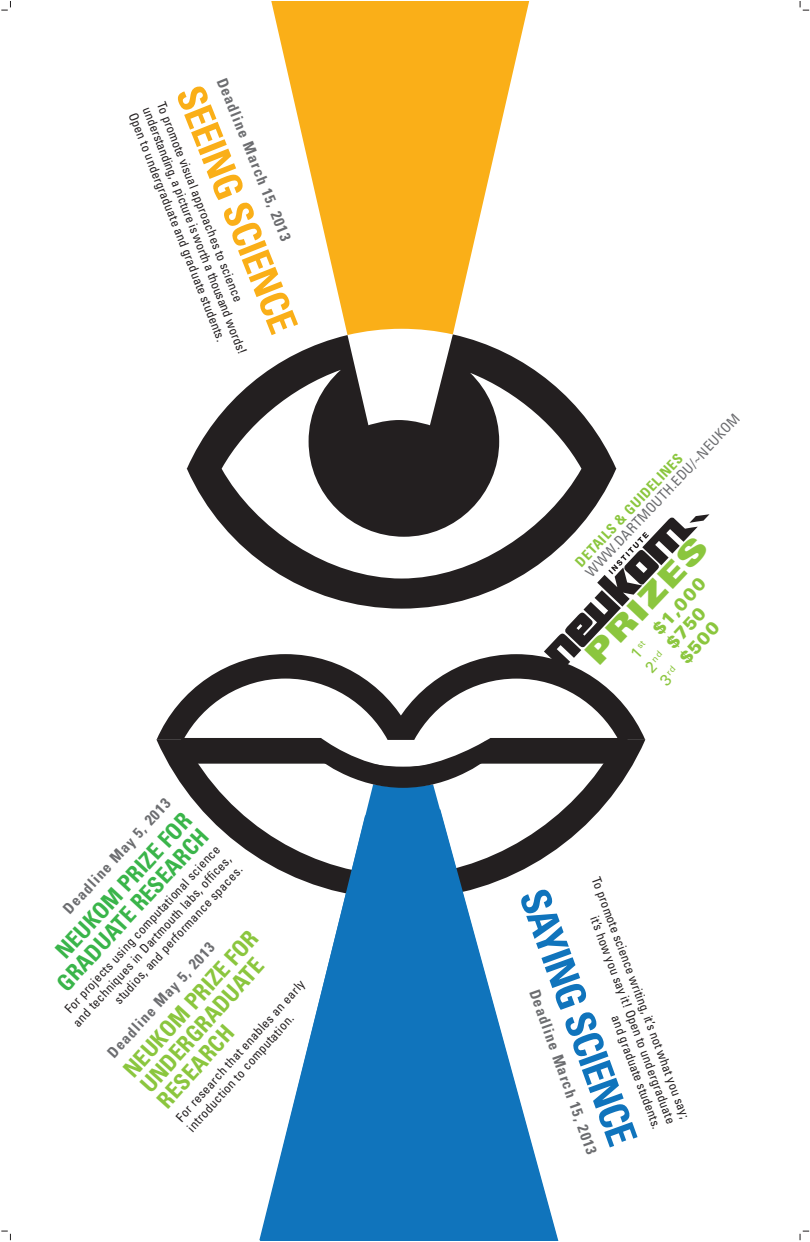
<style>
.page{position:relative;width:810px;height:1242px;background:#fff}
.page>*{position:absolute;margin:0;border:0;box-sizing:border-box;transform-origin:0 0}
.t1{font:700 condensed 41px "Univers LT Std";color:#1074bc}
.t2{font:700 condensed 39.5px "Univers LT Std";color:#faaf18}
.t3{font:30.7px "Univers LT Std X Black Ex";color:#8bc63e}
.t4{font:700 condensed 22.9px/22.8px "Univers LT Std";color:#8bc63e}
.t5{font:700 condensed 22.9px/23px "Univers LT Std";color:#3ab54a;text-align:right}
.t6{font:900 18px/20px "Univers LT Std";color:#8bc63e}
.t7{font:700 condensed 15.1px "Univers LT Std";color:#6c6d70}
.t8{font:condensed 14.1px/14.3px "Univers LT Std";color:#6c6d70}
.t9{font:condensed 12.8px/15px "Univers LT Std";color:#231f20;text-align:right}
.t10{font:condensed 12.7px/15px "Univers LT Std";color:#231f20}
.s1{font-weight:700;color:#8bc63e}
.s2{font-weight:400;font-size:15.9px}
</style>
<div class="page">
<svg style="left:156px;top:740px;width:462px;height:119px"></svg>
<svg style="left:157px;top:514px;width:553px;height:274px"></svg>
<svg style="left:260px;top:809px;width:298px;height:431px;fill:#1074bc"></svg>
<svg style="left:187px;top:335px;width:429px;height:274px"></svg>
<svg style="left:271px;top:2px;width:258px;height:333px;fill:#faaf18"></svg>
<svg style="left:800px;top:1231px;width:9px;height:9px"></svg>
<svg style="left:1px;top:1231px;width:10px;height:9px"></svg>
<svg style="left:1px;top:2px;width:10px;height:9px"></svg>
<svg style="left:800px;top:2px;width:9px;height:9px"></svg>
<p class="t7" style="left:230px;top:75px;width:175px;rotate:68deg">Deadline March 15, 2013</p>
<p class="t2" style="left:210px;top:79px;width:263px;rotate:68deg">SEEING SCIENCE</p>
<p class="t10" style="left:169px;top:99px;width:265px;rotate:69deg">To promote visual approaches to science understanding, a picture is worth a thousand words!<br>Open to undergraduate and graduate students.</p>
<p class="t7" style="left:59px;top:905px;width:152px;rotate:-47deg">Deadline May 5, 2013</p>
<p class="t7" style="left:103px;top:1049px;width:152px;rotate:-47deg">Deadline May 5, 2013</p>
<p class="t5" style="left:36px;top:963px;width:212px;rotate:-47deg">NEUKOM PRIZE FOR<br>GRADUATE RESEARCH</p>
<p class="t9" style="left:58px;top:1008px;width:229px;rotate:-47deg">For projects using computational science and techniques in Dartmouth labs, offi ces, studios, and performance spaces.</p>
<p class="t4" style="left:119px;top:1066px;width:190px;rotate:-48deg">NEUKOM PRIZE FOR<br>UNDERGRADUATE<br>RESEARCH</p>
<p class="t9" style="left:173px;top:1114px;width:187px;text-align:left;rotate:-48deg">For research that enables an early introduction to computation.</p>
<p class="t8" style="left:573px;top:560px;width:219px;rotate:-47deg"><span class="s1">DETAILS &amp; GUIDELINES<br></span>WWW.DARTMOUTH.EDU/~NEUKOM</p>
<p class="t6" style="left:625px;top:649px;width:105px;rotate:-47deg"><span class="s2">1</span><sup>st</sup> $1,000<br><span class="s2">2</span><sup>nd</sup> $750<br><span class="s2">3</span><sup>rd</sup> $500</p>
<p class="t3" style="left:578px;top:648px;width:164px;rotate:-47deg">PRIZES</p>
<p class="t10" style="left:602px;top:875px;width:258px;line-height:15.4px;text-align:right;rotate:69deg">To promote science writing, it’s not what you say; it’s how you say it! Open to undergraduate<br>and graduate students.</p>
<p class="t1" style="left:556px;top:882px;width:271px;rotate:70deg">SAYING SCIENCE</p>
<p class="t7" style="left:542px;top:987px;width:175px;rotate:70deg">Deadline March 15, 2013</p>
</div>
